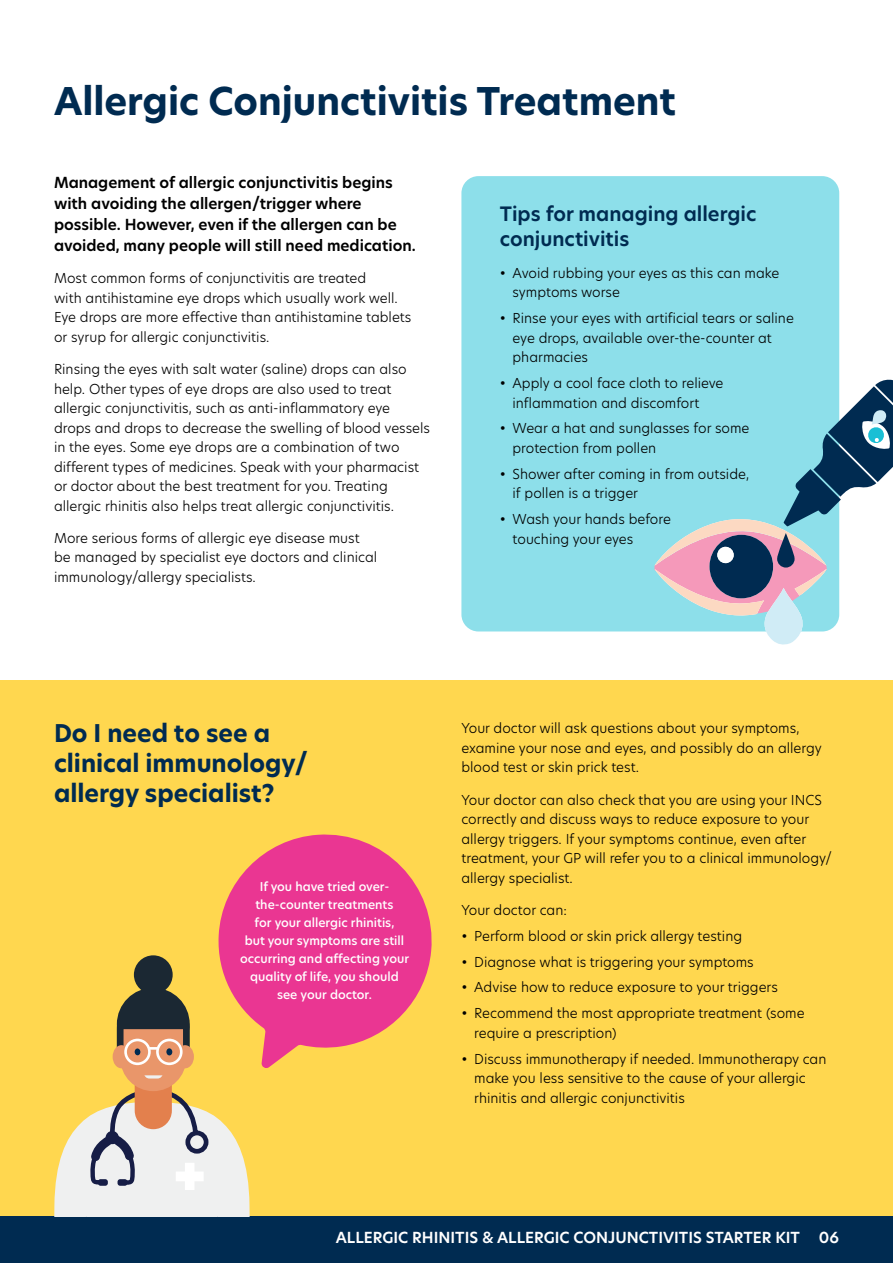
<style>
.page{position:relative;width:893px;height:1263px;background:#fff}
.page>*{position:absolute;margin:0;border:0;box-sizing:border-box;transform-origin:0 0}
.t1{font:700 37.5px "New Hero";color:#002b51}
.t2{font:700 24px/30px "New Hero";color:#002b51}
.t3{font:600 19.5px/24px "New Hero";color:#002b51}
.t4{font:600 15px/21px "New Hero";color:#000}
.t5{font:600 15px "New Hero";color:#fff}
.t6{font:300 13.5px/19.5px "New Hero";color:#000}
.t7{font:500 12px/18px "New Hero";color:#fff;text-align:center}
</style>
<div class="page">
<div style="left:0;top:680px;width:893px;height:542px;background:#ffd74f"></div>
<div style="left:0;top:1216px;width:893px;height:47px;background:#002b51"></div>
<div style="left:461px;top:176px;width:378px;height:455px;background:#8ddfea;border-radius:17px"></div>
<div style="left:134px;top:955px;width:39px;height:39px;background:#1b2833;border-radius:50%"></div>
<div style="left:120px;top:996px;width:66px;height:95px;background:#e9966a;border-radius:33px"></div>
<div style="left:113px;top:1045px;width:17px;height:23px;background:#e9966a;border-radius:50%"></div>
<div style="left:176px;top:1045px;width:18px;height:23px;background:#e9966a;border-radius:50%"></div>
<svg style="left:54px;top:1073px;width:196px;height:143px"></svg>
<svg style="left:117px;top:988px;width:73px;height:77px"></svg>
<div style="left:166px;top:1048px;width:6px;height:7px;background:#002b51;border-radius:50%"></div>
<svg style="left:218px;top:834px;width:214px;height:234px;fill:#ea3692"></svg>
<svg style="left:654px;top:378px;width:239px;height:267px"></svg>
<h1 class="t1" style="left:54px;top:76px;width:624px">Allergic Conjunctivitis Treatment</h1>
<p class="t4" style="left:54px;top:172px;width:363px">Management of allergic conjunctivitis begins with avoiding the allergen/trigger where possible. However, even if the allergen can be avoided, many people will still need medication.</p>
<p class="t6" style="left:54px;top:268px;width:359px">Most common forms of conjunctivitis are treated<br>with antihistamine eye drops which usually work well.<br>Eye drops are more effective than antihistamine tablets or syrup for allergic conjunctivitis.</p>
<p class="t6" style="left:54px;top:359px;width:378px">Rinsing the eyes with salt water (saline) drops can also help. Other types of eye drops are also used to treat allergic conjunctivitis, such as anti-inflammatory eye drops and drops to decrease the swelling of blood vessels in the eyes. Some eye drops are a combination of two different types of medicines. Speak with your pharmacist or doctor about the best treatment for you. Treating allergic rhinitis also helps treat allergic conjunctivitis.</p>
<p class="t6" style="left:54px;top:528px;width:325px">More serious forms of allergic eye disease must be managed by specialist eye doctors and clinical immunology/allergy specialists.</p>
<h3 class="t3" style="left:500px;top:202px;width:258px">Tips for managing allergic conjunctivitis</h3>
<p class="t6" style="left:512px;top:263px;width:268px;text-indent:-13px">• Avoid rubbing your eyes as this can make symptoms worse</p>
<p class="t6" style="left:512px;top:308px;width:283px;text-indent:-13px">• Rinse your eyes with artificial tears or saline eye drops, available over-the-counter at pharmacies</p>
<p class="t6" style="left:512px;top:373px;width:213px;text-indent:-13px">• Apply a cool face cloth to relieve inflammation and discomfort</p>
<p class="t6" style="left:512px;top:418px;width:238px;text-indent:-13px">• Wear a hat and sunglasses for some protection from pollen</p>
<p class="t6" style="left:512px;top:464px;width:238px;text-indent:-13px">• Shower after coming in from outside, if pollen is a trigger</p>
<p class="t6" style="left:512px;top:509px;width:160px;text-indent:-13px">• Wash your hands before touching your eyes</p>
<h2 class="t2" style="left:54px;top:718px;width:255px">Do I need to see a clinical immunology/ allergy specialist?</h2>
<p class="t7" style="left:240px;top:877px;width:171px">If you have tried over&shy;the-counter treatments<br>for your allergic rhinitis,<br>but your symptoms are still occurring and affecting your quality of life, you should see your doctor.</p>
<p class="t6" style="left:461px;top:718px;width:362px">Your doctor will ask questions about your symptoms, examine your nose and eyes, and possibly do an allergy blood test or skin prick test.</p>
<p class="t6" style="left:461px;top:789px;width:372px">Your doctor can also check that you are using your INCS correctly and discuss ways to reduce exposure to your allergy triggers. If your symptoms continue, even after treatment, your GP will refer you to a clinical immunology/ allergy specialist.</p>
<p class="t6" style="left:461px;top:900px;width:107px">Your doctor can:</p>
<p class="t6" style="left:461px;top:926px;width:282px">• Perform blood or skin prick allergy testing</p>
<p class="t6" style="left:461px;top:951px;width:294px">• Diagnose what is triggering your symptoms</p>
<p class="t6" style="left:461px;top:977px;width:318px">• Advise how to reduce exposure to your triggers</p>
<p class="t6" style="left:474px;top:1003px;width:332px;text-indent:-13px">• Recommend the most appropriate treatment (some require a prescription)</p>
<p class="t6" style="left:474px;top:1049px;width:354px;text-indent:-13px">• Discuss immunotherapy if needed. Immunotherapy can make you less sensitive to the cause of your allergic rhinitis and allergic conjunctivitis</p>
<p class="t5" style="left:336px;top:1227px;width:466px">ALLERGIC RHINITIS &amp; ALLERGIC CONJUNCTIVITIS STARTER KIT</p>
<p class="t5" style="left:819px;top:1227px;width:22px">06</p>
</div>
